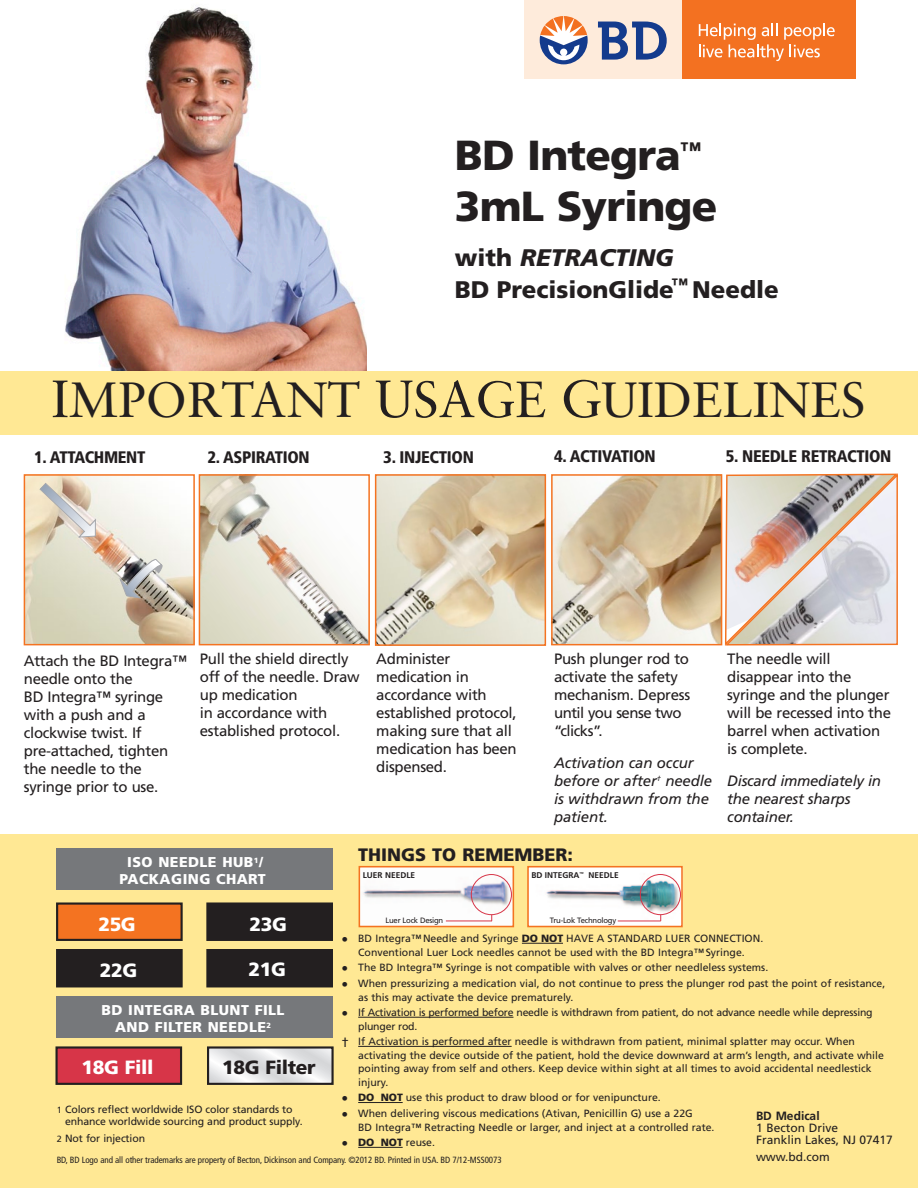
<style>
.page{position:relative;width:918px;height:1188px;background:#fff}
.page>*{position:absolute;margin:0;border:0;box-sizing:border-box;transform-origin:0 0}
.t1{font:49.5px "Sabon";color:#231f20}
.t2{font:900 42px/51px "Frutiger";letter-spacing:-.02em;color:#231f20}
.t3{font:900 24px/31.5px "Frutiger";color:#231f20}
.t4{font:900 19.2px "Frutiger";letter-spacing:-.02em;color:#fff}
.t5{font:900 19.2px "Frutiger";letter-spacing:-.02em;color:#231f20}
.t6{font:900 18px "Frutiger";color:#231f20}
.t7{font:900 condensed 16.8px "Frutiger";letter-spacing:-.02em;color:#231f20}
.t8{font:900 condensed 16.65px "Frutiger";letter-spacing:-.02em;color:#231f20}
.t9{font:15px/18px "Frutiger";letter-spacing:-.02em;color:#231f20}
.t10{font:italic 15px/18px "Frutiger";letter-spacing:-.01em;color:#231f20}
.t11{font:900 14.25px/17.1px "Frutiger";letter-spacing:.03em;color:#fff;text-align:center}
.t12{font:12px/12px "Frutiger";color:#231f20}
.t13{font:10.5px/13.5px "Frutiger";color:#231f20}
.t14{font:10.5px/13.5px "Frutiger";letter-spacing:-.02em;color:#231f20}
.t15{font:condensed 9px "Frutiger";letter-spacing:-.01em;color:#231f20}
.t16{font:700 8.25px "Frutiger";color:#231f20}
.t17{font:7.65px "Frutiger";letter-spacing:-.03em;color:#231f20}
.s1{font-style:italic}
.s2{font-size:52.5px}
.s3{font-size:51px}
.s4{font-size:13.5px}
.s5{font-weight:900}
.s6{font-size:9px}
.s7{font-weight:700}
</style>
<div class="page">
<img style="left:65px;top:7px;width:301px;height:364px">
<div style="left:0;top:834px;width:918px;height:354px;background:#ffe894"></div>
<img style="left:554px;top:477px;width:165px;height:165px">
<div style="left:551px;top:474px;width:171px;height:171px;border:2px solid #f47321"></div>
<img style="left:378px;top:477px;width:165px;height:166px">
<div style="left:375px;top:474px;width:171px;height:172px;border:2px solid #f47321"></div>
<img style="left:362px;top:869px;width:149px;height:55px">
<div style="left:359px;top:866px;width:155px;height:61px;border:2px solid #f47321"></div>
<img style="left:530px;top:869px;width:150px;height:55px">
<div style="left:527px;top:866px;width:156px;height:61px;border:2px solid #f47321"></div>
<hr style="left:618px;top:921px;width:43px;height:1px;background:#d73548">
<hr style="left:446px;top:921px;width:46px;height:1px;background:#d73548">
<div style="left:471px;top:874px;width:41px;height:41px;border:1px solid #d73548;border-radius:50%"></div>
<div style="left:640px;top:874px;width:41px;height:41px;border:1px solid #d73548;border-radius:50%"></div>
<img style="left:202px;top:477px;width:165px;height:165px">
<div style="left:199px;top:474px;width:171px;height:171px;border:2px solid #f47321"></div>
<div style="left:57px;top:1048px;width:124px;height:36px;background:#d73548"></div>
<div style="left:55px;top:1046px;width:127px;height:39px;border:2px solid #231f20"></div>
<div style="left:57px;top:904px;width:125px;height:36px;background:#f47321"></div>
<div style="left:56px;top:902px;width:127px;height:39px;border:2px solid #231f20"></div>
<div style="left:207px;top:904px;width:125px;height:36px;background:#231f20"></div>
<div style="left:206px;top:902px;width:127px;height:39px;border:2px solid #231f20"></div>
<div style="left:207px;top:950px;width:125px;height:36px;background:#231f20"></div>
<div style="left:206px;top:949px;width:127px;height:38px;border:2px solid #231f20"></div>
<div style="left:57px;top:950px;width:125px;height:36px;background:#231f20"></div>
<div style="left:56px;top:949px;width:127px;height:38px;border:2px solid #231f20"></div>
<div style="left:56px;top:849px;width:277px;height:41px;background:#76787b"></div>
<svg style="left:210px;top:1049px;width:121px;height:33px;background:#e6e7e9"></svg>
<div style="left:207px;top:1046px;width:127px;height:39px;border:2px solid #231f20"></div>
<div style="left:56px;top:996px;width:277px;height:42px;background:#76787b"></div>
<div style="left:524px;top:0;width:159px;height:79px;background:#feebdb"></div>
<div style="left:683px;top:0;width:173px;height:79px;background:#f37121"></div>
<svg style="left:598px;top:22px;width:69px;height:38px"></svg>
<svg style="left:540px;top:16px;width:48px;height:48px"></svg>
<svg style="left:699px;top:23px;width:136px;height:38px"></svg>
<div style="left:0;top:371px;width:918px;height:64px;background:#ffe894"></div>
<svg style="left:24px;top:474px;width:170px;height:171px"></svg>
<svg style="left:724px;top:473px;width:174px;height:173px;background:#d2c6bf"></svg>
<hr style="left:522px;top:943px;width:41px;height:1px;background:#231f20">
<hr style="left:358px;top:1017px;width:155px;height:1px;background:#231f20">
<hr style="left:358px;top:1046px;width:154px;height:1px;background:#231f20">
<hr style="left:358px;top:1102px;width:45px;height:1px;background:#231f20">
<hr style="left:358px;top:1147px;width:45px;height:1px;background:#231f20">
<p class="t2" style="left:455px;top:130px;width:264px">BD Integra<sup>™<br></sup>3mL Syringe</p>
<p class="t3" style="left:455px;top:242px;width:325px">with <span class="s1">RETRACTING<br></span>BD PrecisionGlide<sup>™</sup> Needle</p>
<p class="t1" style="left:51px;top:370px;width:816px"><span class="s2">I</span>MPORTANT <span class="s2">U</span><span class="s3">SAGE</span> <span class="s2">G</span>UIDELINES</p>
<p class="t8" style="left:34px;top:447px;width:113px">1. ATTACHMENT</p>
<p class="t7" style="left:554px;top:446px;width:103px">4. ACTIVATION</p>
<p class="t8" style="left:208px;top:447px;width:104px">2. ASPIRATION</p>
<p class="t7" style="left:726px;top:446px;width:167px">5. NEEDLE RETRACTION</p>
<p class="t7" style="left:383px;top:447px;width:92px">3. INJECTION</p>
<p class="t9" style="left:24px;top:652px;width:165px">Attach the BD Integra™ needle onto the<br>BD Integra™ syringe with a push and a clockwise twist. If pre-attached, tighten the needle to the syringe prior to use.</p>
<p class="t9" style="left:554px;top:649px;width:138px">Push plunger rod to activate the safety mechanism. Depress until you sense two “clicks”.</p>
<p class="t9" style="left:200px;top:649px;width:161px">Pull the shield directly off of the needle. Draw up medication<br>in accordance with established protocol.</p>
<p class="t9" style="left:376px;top:649px;width:142px">Administer medication in accordance with established protocol, making sure that all medication has been dispensed.</p>
<p class="t10" style="left:554px;top:753px;width:160px">Activation can occur before or after<sup>†</sup> needle is withdrawn from the patient.</p>
<p class="t9" style="left:727px;top:649px;width:165px">The needle will disappear into the syringe and the plunger will be recessed into the barrel when activation is complete.</p>
<p class="t10" style="left:727px;top:771px;width:155px">Discard immediately in the nearest sharps container.</p>
<p class="t6" style="left:358px;top:844px;width:216px">THINGS TO REMEMBER:</p>
<p class="t11" style="left:119px;top:854px;width:148px">ISO NEEDLE HUB<sup>1</sup>/<br>PACKAGING CHART</p>
<p class="t16" style="left:363px;top:870px;width:54px">LUER NEEDLE</p>
<p class="t16" style="left:531px;top:870px;width:89px">BD INTEGRA<sup>™</sup> NEEDLE</p>
<p class="t17" style="left:386px;top:915px;width:59px">Luer Lock Design</p>
<p class="t17" style="left:550px;top:915px;width:68px">Tru-Lok Technology</p>
<p class="t4" style="left:98px;top:912px;width:39px">25G</p>
<p class="t4" style="left:250px;top:912px;width:39px">23G</p>
<p class="t4" style="left:100px;top:959px;width:39px">22G</p>
<p class="t4" style="left:249px;top:958px;width:39px">21G</p>
<p class="t13" style="left:341px;top:932px;width:423px;text-align:center"><span class="s4">•</span> BD Integra™Needle and Syringe <span class="s5">DO NOT</span> HAVE A STANDARD LUER CONNECTION.<br>Conventional Luer Lock needles cannot be used with the BD Integra™Syringe.</p>
<p class="t13" style="left:341px;top:961px;width:428px"><span class="s4">•</span> The BD Integra™ Syringe is not compatible with valves or other needleless systems.</p>
<p class="t13" style="left:358px;top:977px;width:529px;text-indent:-17px"><span class="s4">•</span> When pressurizing a medication vial, do not continue to press the plunger rod past the point of resistance, as this may activate the device prematurely.</p>
<p class="t14" style="left:358px;top:1006px;width:516px;text-indent:-17px"><span class="s4">•</span> If Activation is performed before needle is withdrawn from patient, do not advance needle while depressing plunger rod.</p>
<p class="t13" style="left:358px;top:1035px;width:527px;text-indent:-17px"><span class="s4">†</span> If Activation is performed after needle is withdrawn from patient, minimal splatter may occur. When activating the device outside of the patient, hold the device downward at arm’s length, and activate while pointing away from self and others. Keep device within sight at all times to avoid accidental needlestick injury.</p>
<p class="t13" style="left:341px;top:1091px;width:321px"><span class="s4">•</span> <span class="s5">DO NOT</span> use this product to draw blood or for venipuncture.</p>
<p class="t13" style="left:358px;top:1107px;width:358px;text-indent:-17px"><span class="s4">•</span> When delivering viscous medications (Ativan, Penicillin G) use a 22G<br>BD Integra™ Retracting Needle or larger, and inject at a controlled rate.</p>
<p class="t13" style="left:341px;top:1136px;width:95px"><span class="s4">•</span> <span class="s5">DO NOT</span> reuse.</p>
<p class="t11" style="left:102px;top:1001px;width:184px">BD INTEGRA BLUNT FILL<br>AND FILTER NEEDLE<sup>2</sup></p>
<p class="t4" style="left:82px;top:1056px;width:73px">18G Fill</p>
<p class="t5" style="left:222px;top:1056px;width:95px">18G Filter</p>
<p class="t13" style="left:65px;top:1103px;width:239px;line-height:12px;text-indent:-8px"><span class="s6">1</span> Colors reflect worldwide ISO color standards to enhance worldwide sourcing and product supply.</p>
<p class="t13" style="left:57px;top:1131px;width:90px"><span class="s6">2</span> Not for injection</p>
<p class="t15" style="left:57px;top:1155px;width:447px">BD, BD Logo and all other trademarks are property of Becton, Dickinson and Company. ©2012 BD. Printed in USA. BD 7/12-MSS0073</p>
<p class="t12" style="left:756px;top:1110px;width:138px"><span class="s7">BD Medical<br></span>1 Becton Drive<br>Franklin Lakes, NJ 07417</p>
<p class="t12" style="left:756px;top:1150px;width:75px">www.bd.com</p>
</div>
